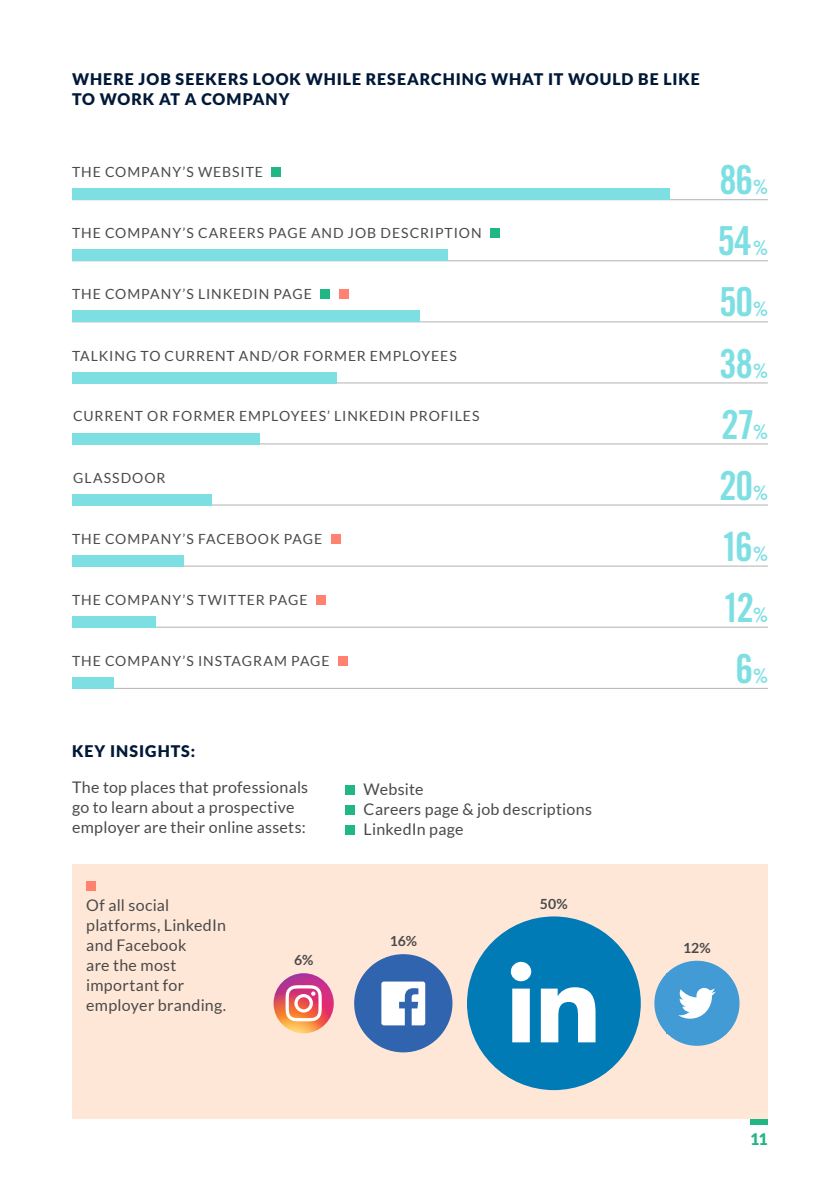
<style>
.page{position:relative;width:840px;height:1191px;background:#fff}
.page>*{position:absolute;margin:0;border:0;box-sizing:border-box;transform-origin:0 0}
.t1{font:40px/61px "Trade Gothic LT Std Bd Cn 20";letter-spacing:-.04em;color:#7edfe3;text-align:center}
.t2{font:16px/20px "Lato";letter-spacing:.02em;color:#4a4a49}
.t3{font:900 16px/20px "Lato";letter-spacing:.06em;color:#001938}
.t4{font:900 16px "Lato";color:#21b784}
.t5{font:14px "Lato";letter-spacing:.065em;color:#4a4a49}
.t6{font:700 14px "Lato";color:#4a4a49}
.s1{font-size:20px}
</style>
<div class="page">
<div style="left:72px;top:865px;width:695px;height:254px;background:#ffe7d8"></div>
<div style="left:750px;top:1119px;width:17px;height:5px;background:#21b784"></div>
<div style="left:271px;top:167px;width:10px;height:10px;background:#21b784"></div>
<div style="left:490px;top:228px;width:10px;height:10px;background:#21b784"></div>
<div style="left:320px;top:289px;width:10px;height:10px;background:#21b784"></div>
<div style="left:338px;top:289px;width:10px;height:10px;background:#ff8270"></div>
<div style="left:330px;top:534px;width:10px;height:9px;background:#ff8270"></div>
<div style="left:316px;top:595px;width:9px;height:10px;background:#ff8270"></div>
<div style="left:338px;top:656px;width:10px;height:10px;background:#ff8270"></div>
<hr style="left:72px;top:199px;width:695px;height:1px;background:#b3b2b2">
<hr style="left:72px;top:260px;width:695px;height:1px;background:#b3b2b2">
<hr style="left:72px;top:321px;width:695px;height:1px;background:#b3b2b2">
<hr style="left:72px;top:382px;width:695px;height:1px;background:#b3b2b2">
<hr style="left:72px;top:443px;width:695px;height:1px;background:#b3b2b2">
<hr style="left:72px;top:504px;width:695px;height:1px;background:#b3b2b2">
<hr style="left:72px;top:566px;width:695px;height:1px;background:#b3b2b2">
<hr style="left:72px;top:627px;width:695px;height:1px;background:#b3b2b2">
<hr style="left:72px;top:688px;width:695px;height:1px;background:#b3b2b2">
<div style="left:72px;top:677px;width:42px;height:11px;background:#7edfe3"></div>
<div style="left:72px;top:616px;width:83px;height:11px;background:#7edfe3"></div>
<div style="left:72px;top:555px;width:111px;height:11px;background:#7edfe3"></div>
<div style="left:72px;top:494px;width:139px;height:11px;background:#7edfe3"></div>
<div style="left:72px;top:433px;width:188px;height:11px;background:#7edfe3"></div>
<div style="left:72px;top:372px;width:264px;height:11px;background:#7edfe3"></div>
<div style="left:72px;top:311px;width:348px;height:11px;background:#7edfe3"></div>
<div style="left:72px;top:250px;width:375px;height:11px;background:#7edfe3"></div>
<div style="left:72px;top:189px;width:597px;height:11px;background:#7edfe3"></div>
<div style="left:86px;top:880px;width:10px;height:10px;background:#ff8270"></div>
<div style="left:354px;top:954px;width:98px;height:98px;background:#3164ae;border-radius:50%"></div>
<svg style="left:381px;top:981px;width:44px;height:44px"></svg>
<div style="left:466px;top:916px;width:174px;height:174px;background:#007bb6;border-radius:50%"></div>
<svg style="left:510px;top:962px;width:21px;height:80px"></svg>
<svg style="left:540px;top:987px;width:55px;height:55px"></svg>
<div style="left:654px;top:960px;width:85px;height:85px;background:#439bd5;border-radius:50%"></div>
<svg style="left:678px;top:988px;width:37px;height:30px"></svg>
<img style="left:273px;top:973px;width:60px;height:60px;border-radius:30px">
<svg style="left:285px;top:985px;width:36px;height:36px"></svg>
<div style="left:345px;top:785px;width:10px;height:9px;background:#21b784"></div>
<div style="left:345px;top:805px;width:10px;height:9px;background:#21b784"></div>
<div style="left:345px;top:825px;width:10px;height:9px;background:#21b784"></div>
<p class="t3" style="left:72px;top:69px;width:629px">WHERE JOB SEEKERS LOOK WHILE RESEARCHING WHAT IT WOULD BE LIKE<br>TO WORK AT A COMPANY</p>
<p class="t5" style="left:72px;top:164px;width:192px">THE COMPANY’S WEBSITE</p>
<p class="t5" style="left:72px;top:225px;width:411px">THE COMPANY’S CAREERS PAGE AND JOB DESCRIPTION</p>
<p class="t5" style="left:72px;top:286px;width:241px">THE COMPANY’S LINKEDIN PAGE</p>
<p class="t5" style="left:72px;top:348px;width:386px">TALKING TO CURRENT AND/OR FORMER EMPLOYEES</p>
<p class="t5" style="left:73px;top:408px;width:407px">CURRENT OR FORMER EMPLOYEES’ LINKEDIN PROFILES</p>
<p class="t5" style="left:73px;top:470px;width:94px">GLASSDOOR</p>
<p class="t5" style="left:72px;top:531px;width:251px">THE COMPANY’S FACEBOOK PAGE</p>
<p class="t5" style="left:72px;top:592px;width:237px">THE COMPANY’S TWITTER PAGE</p>
<p class="t5" style="left:72px;top:653px;width:259px">THE COMPANY’S INSTAGRAM PAGE</p>
<h1 class="t1" style="left:718px;top:149px;width:51px">86<span class="s1">%</span></h1>
<h1 class="t1" style="left:717px;top:210px;width:52px">54<span class="s1">%<br></span>50<span class="s1">%<br></span>38<span class="s1">%<br></span>27<span class="s1">%<br></span>20<span class="s1">%<br></span>16<span class="s1">%<br></span>12<span class="s1">%<br></span>6<span class="s1">%</span></h1>
<p class="t3" style="left:72px;top:740px;width:124px">KEY INSIGHTS:</p>
<p class="t2" style="left:72px;top:777px;width:237px">The top places that professionals go to learn about a prospective employer are their online assets:</p>
<p class="t2" style="left:363px;top:779px;width:230px">Website<br>Careers page &amp; job descriptions<br>LinkedIn page</p>
<p class="t2" style="left:86px;top:894px;width:141px">Of all social platforms, LinkedIn and Facebook<br>are the most important for employer branding.</p>
<p class="t6" style="left:539px;top:895px;width:29px">50%</p>
<p class="t6" style="left:389px;top:933px;width:29px">16%</p>
<p class="t6" style="left:294px;top:952px;width:21px">6%</p>
<p class="t6" style="left:682px;top:940px;width:29px">12%</p>
<p class="t4" style="left:749px;top:1129px;width:19px">11</p>
</div>
